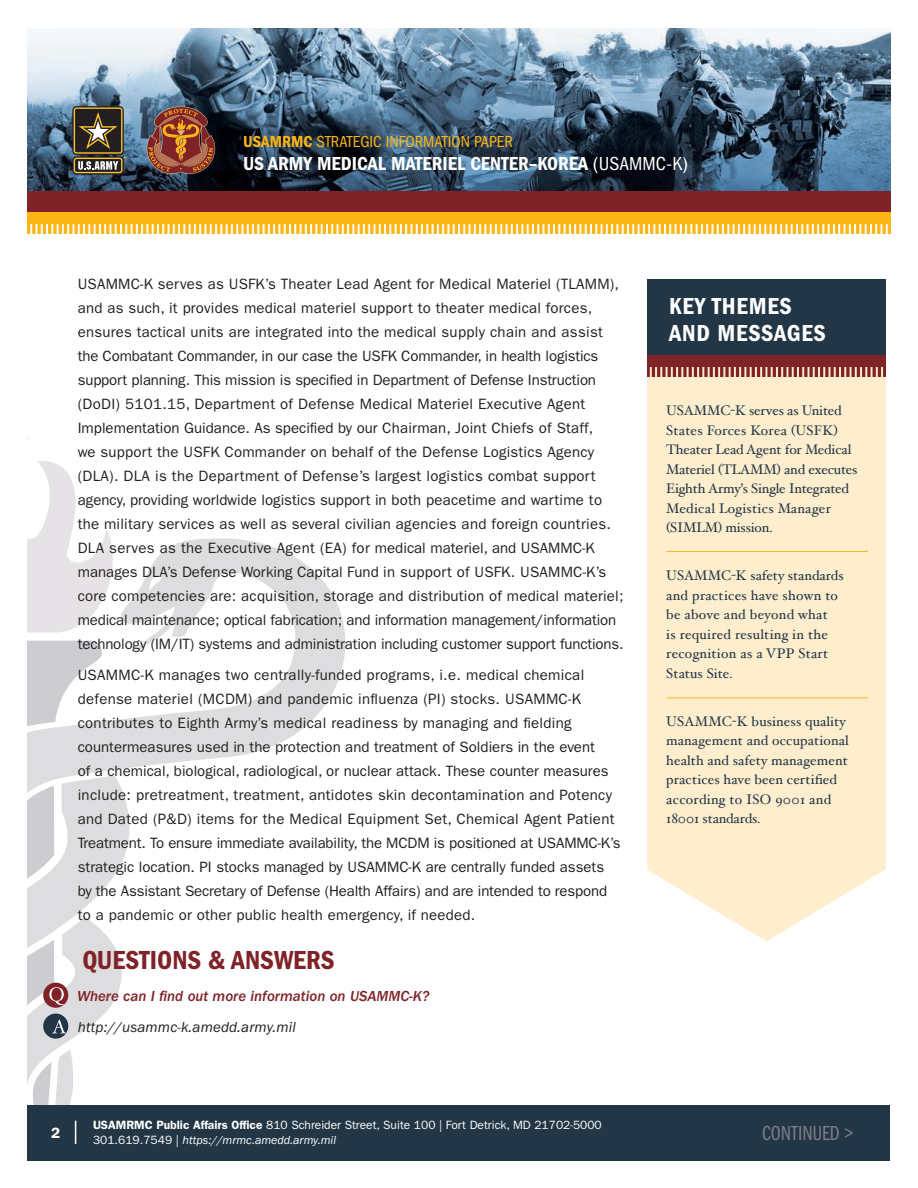
<style>
.page{position:relative;width:918px;height:1188px;background:#fff}
.page>*{position:absolute;margin:0;border:0;box-sizing:border-box;transform-origin:0 0}
.Body_Copy{font:27px "ITC Franklin Gothic Std Dm Cd";color:#802328}
.t1{font:24px/27px "ITC Franklin Gothic Std Dm Cd";letter-spacing:.03em;color:#fff}
.t2{font:21px "ITC Franklin Gothic Std Bk Cp";color:#7c7f89}
.t3{font:19.5px "ITC Franklin Gothic Std Dm Cd";color:#fff}
.t4{font:condensed 16.5px "ITC Franklin Gothic Std";color:#fcb615}
.Body_Copy-2{font:15px/24px "ITC Franklin Gothic Std";letter-spacing:.015em;color:#231f20}
.QUESTIONS{font:15px "ITC Franklin Gothic Std Med It";color:#802328}
.QUESTIONS-2{font:italic 15px "ITC Franklin Gothic Std";letter-spacing:.01em;color:#231f20}
.t5{font:600 15px "ITC Franklin Gothic Std";color:#fff}
.Themes_Messages{font:13.8px/19.5px "Hoefler Text";letter-spacing:.01em;color:#233645}
.Themes_Messages-2{font:13.8px/19.5px "Hoefler Text";letter-spacing:-.01em;color:#233645}
.t6{font:12px/15px "ITC Franklin Gothic Std";color:#fff}
.s1{font-family:"ITC Franklin Gothic Std Dm Cd";font-stretch:normal}
.s2{font-family:"ITC Franklin Gothic Std";font-stretch:condensed}
.s3{font-weight:600}
.s4{font-style:italic}
</style>
<div class="page">
<svg style="left:28px;top:438px;width:82px;height:100px"></svg>
<svg style="left:28px;top:538px;width:317px;height:294px"></svg>
<div style="left:28px;top:1105px;width:862px;height:55px;background:#233645"></div>
<img style="left:28px;top:28px;width:863px;height:162px">
<div style="left:28px;top:191px;width:863px;height:21px;background:#802328"></div>
<div style="left:28px;top:212px;width:863px;height:22px;background:#fcb615"></div>
<svg style="left:147px;top:106px;width:68px;height:68px;background:#854a37"></svg>
<svg style="left:72px;top:156px;width:52px;height:19px"></svg>
<svg style="left:72px;top:106px;width:52px;height:49px"></svg>
<svg style="left:74px;top:107px;width:53px;height:66px;background:#605641"></svg>
<svg style="left:30px;top:224px;width:858px;height:10px"></svg>
<svg style="left:28px;top:776px;width:101px;height:368px"></svg>
<svg style="left:647px;top:377px;width:239px;height:564px;background:#feefd0"></svg>
<div style="left:647px;top:279px;width:239px;height:90px;background:#233645"></div>
<div style="left:647px;top:355px;width:239px;height:22px;background:#802328"></div>
<svg style="left:650px;top:367px;width:233px;height:11px"></svg>
<hr style="left:666px;top:551px;width:202px;height:1px;background:#fcb615">
<hr style="left:666px;top:698px;width:202px;height:1px;background:#fcb615">
<p class="t4" style="left:243px;top:132px;width:271px"><span class="s1">USAMRMC</span> STRATEGIC INFORMATION PAPER</p>
<h3 class="t3" style="left:243px;top:152px;width:447px">US ARMY MEDICAL MATERIEL CENTER–KOREA <span class="s2">(USAMMC-K)</span></h3>
<p class="Body_Copy-2" style="left:78px;top:272px;width:547px">USAMMC-K serves as USFK’s Theater Lead Agent for Medical Materiel (TLAMM), and as such, it provides medical materiel support to theater medical forces, ensures tactical units are integrated into the medical supply chain and assist the Combatant Commander, in our case the USFK Commander, in health logistics support planning. This mission is specified in Department of Defense Instruction (DoDI) 5101.15, Department of Defense Medical Materiel Executive Agent Implementation Guidance. As specified by our Chairman, Joint Chiefs of Staff,<br>we support the USFK Commander on behalf of the Defense Logistics Agency (DLA). DLA is the Department of Defense’s largest logistics combat support agency, providing worldwide logistics support in both peacetime and wartime to the military services as well as several civilian agencies and foreign countries.<br>DLA serves as the Executive Agent (EA) for medical materiel, and USAMMC-K manages DLA’s Defense Working Capital Fund in support of USFK. USAMMC-K’s core competencies are: acquisition, storage and distribution of medical materiel; medical maintenance; optical fabrication; and information management/information technology (IM/IT) systems and administration including customer support functions.</p>
<p class="Body_Copy-2" style="left:78px;top:663px;width:544px">USAMMC-K manages two centrally-funded programs, i.e. medical chemical defense materiel (MCDM) and pandemic influenza (PI) stocks. USAMMC-K contributes to Eighth Army’s medical readiness by managing and fielding countermeasures used in the protection and treatment of Soldiers in the event<br>of a chemical, biological, radiological, or nuclear attack. These counter measures include: pretreatment, treatment, antidotes skin decontamination and Potency and Dated (P&amp;D) items for the Medical Equipment Set, Chemical Agent Patient Treatment. To ensure immediate availability, the MCDM is positioned at USAMMC-K’s strategic location. PI stocks managed by USAMMC-K are centrally funded assets by the Assistant Secretary of Defense (Health Affairs) and are intended to respond to a pandemic or other public health emergency, if needed.</p>
<p class="Body_Copy" style="left:82px;top:945px;width:254px">QUESTIONS &amp; ANSWERS</p>
<p class="QUESTIONS" style="left:77px;top:988px;width:354px">Where can I find out more information on USAMMC-K?</p>
<p class="QUESTIONS-2" style="left:78px;top:1018px;width:220px">http://usammc-k.amedd.army.mil</p>
<p class="t5" style="left:51px;top:1124px;width:10px">2</p>
<p class="t6" style="left:93px;top:1117px;width:510px"><span class="s3">USAMRMC Public Affairs Office</span> 810 Schreider Street, Suite 100 | Fort Detrick, MD 21702-5000<br>301.619.7549 | <span class="s4">https://mrmc.amedd.army.mil</span></p>
<p class="t1" style="left:669px;top:293px;width:158px">KEY THEMES<br>AND MESSAGES</p>
<p class="Themes_Messages-2" style="left:666px;top:401px;width:193px">USAMMC-K serves as United<br>States Forces Korea (USFK)<br>Theater Lead Agent for Medical<br>Materiel (TLAMM) and executes<br>Eighth Army’s Single Integrated<br>Medical Logistics Manager (SIMLM) mission.</p>
<p class="Themes_Messages" style="left:666px;top:566px;width:179px">USAMMC-K safety standards and practices have shown to be above and beyond what<br>is required resulting in the recognition as a VPP Start<br>Status Site.</p>
<p class="Themes_Messages" style="left:666px;top:711px;width:184px">USAMMC-K business quality management and occupational health and safety management practices have been certified according to ISO 9001 and<br>18001 standards.</p>
<h3 class="t2" style="left:762px;top:1121px;width:93px">CONTINUED &gt;</h3>
</div>
